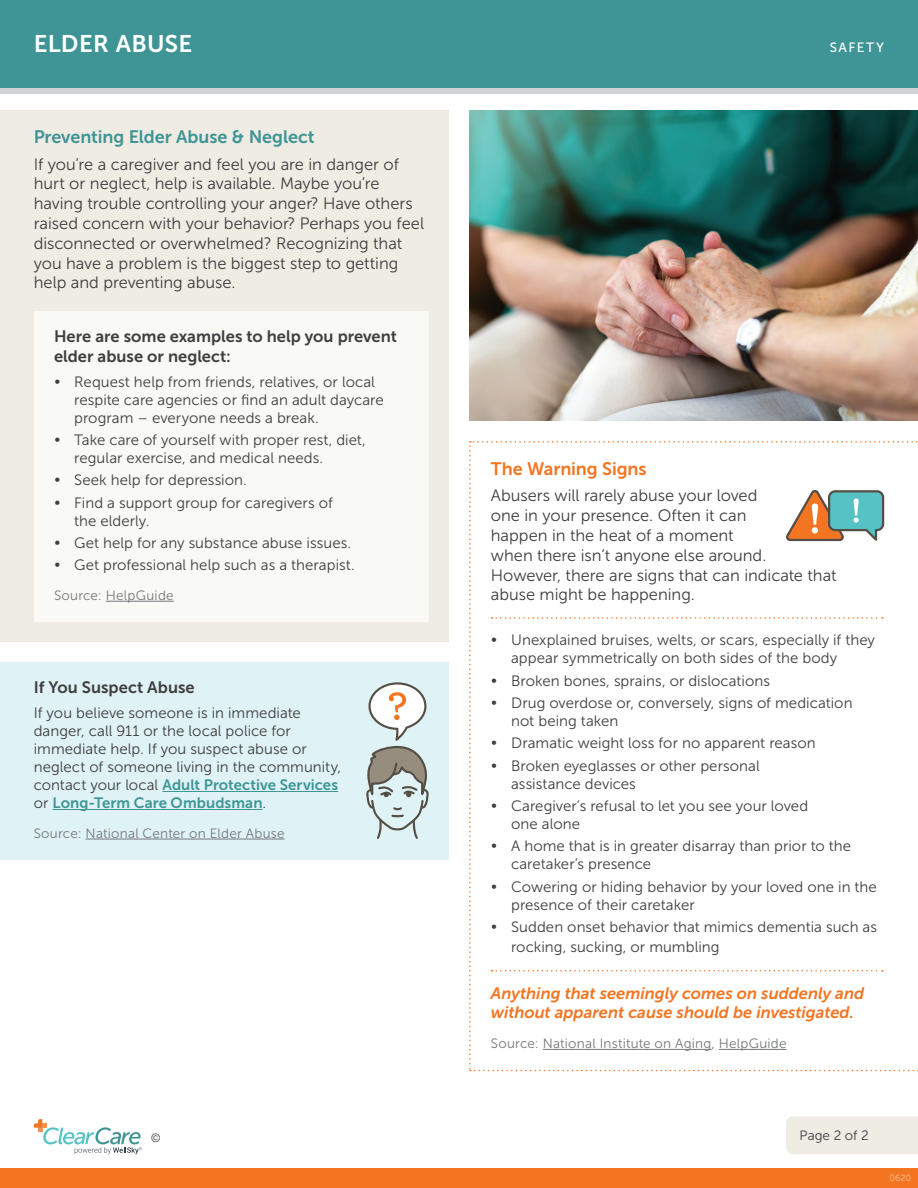
<style>
.page{position:relative;width:918px;height:1188px;background:#fff}
.page>*{position:absolute;margin:0;border:0;box-sizing:border-box;transform-origin:0 0}
.t1{font:24px "Museo Sans 700";letter-spacing:.01em;color:#fff}
.t2{font:18px "Museo Sans 700";letter-spacing:-.005em;color:#3f9595}
.t3{font:18px "Museo Sans 700";letter-spacing:-.005em;color:#f47521}
.t4{font:16.5px/19.8px "Museo Sans 300";color:#3e3e3f}
.t5{font:italic 16.5px/19.8px "Museo Sans 700";color:#f47521}
.t6{font:16.5px/19.8px "Museo Sans 700";color:#3e3e3f}
.t7{font:15px/18px "Museo Sans 300";letter-spacing:.005em;color:#3e3e3f}
.t8{font:13.5px "Museo Sans 300";letter-spacing:.02em;color:#76787b}
.t9{font:13.5px "Museo Sans 300";color:#3e3e3f}
.t10{font:13.5px "Museo Sans 500";letter-spacing:.11em;color:#fff}
.t11{font:12px "Museo Sans 300";color:#3e3e3f}
.t12{font:9px "Museo Sans 300";color:#fbc398}
.s1{font-family:"Museo Sans 700";color:#3f9595}
</style>
<div class="page">
<div style="left:786px;top:1116px;width:132px;height:38px;background:#efece4"></div>
<div style="left:0;top:1168px;width:918px;height:20px;background:#f47521"></div>
<svg style="left:34px;top:1119px;width:108px;height:35px"></svg>
<div style="left:0;top:111px;width:449px;height:531px;background:#efece4"></div>
<div style="left:0;top:0;width:918px;height:94px;background:linear-gradient(to right,#d1d2d4,#d1d2d4)"></div>
<div style="left:0;top:0;width:918px;height:87px;background:#3f9595"></div>
<img style="left:469px;top:111px;width:449px;height:310px">
<div style="left:34px;top:311px;width:395px;height:311px;background:#f9f9f6"></div>
<hr style="left:106px;top:601px;width:68px;height:1px;background:#76787b">
<div style="left:0;top:662px;width:449px;height:197px;background:#dff2f5"></div>
<hr style="left:162px;top:791px;width:176px;height:1px;background:#3f9595">
<hr style="left:53px;top:809px;width:210px;height:1px;background:#3f9595">
<hr style="left:86px;top:839px;width:199px;height:1px;background:#76787b">
<svg style="left:366px;top:682px;width:63px;height:157px"></svg>
<svg style="left:469px;top:441px;width:449px;height:630px"></svg>
<p class="t1" style="left:34px;top:30px;width:160px">ELDER ABUSE</p>
<p class="t10" style="left:830px;top:40px;width:56px">SAFETY</p>
<p class="t2" style="left:34px;top:127px;width:282px">Preventing Elder Abuse &amp; Neglect</p>
<p class="t4" style="left:34px;top:154px;width:392px">If you’re a caregiver and feel you are in danger of hurt or neglect, help is available. Maybe you’re having trouble controlling your anger? Have others raised concern with your behavior? Perhaps you feel disconnected or overwhelmed? Recognizing that you have a problem is the biggest step to getting help and preventing abuse.</p>
<p class="t6" style="left:54px;top:326px;width:345px">Here are some examples to help you prevent elder abuse or neglect:</p>
<p class="t7" style="left:74px;top:373px;width:311px;text-indent:-20px">• Request help from friends, relatives, or local respite care agencies or find an adult daycare program – everyone needs a break.</p>
<p class="t7" style="left:74px;top:431px;width:293px;text-indent:-20px">• Take care of yourself with proper rest, diet, regular exercise, and medical needs.</p>
<p class="t7" style="left:54px;top:471px;width:194px">• Seek help for depression.</p>
<p class="t7" style="left:74px;top:493px;width:260px;text-indent:-20px">• Find a support group for caregivers of the elderly.</p>
<p class="t7" style="left:54px;top:534px;width:299px">• Get help for any substance abuse issues.</p>
<p class="t7" style="left:54px;top:556px;width:302px">• Get professional help such as a therapist.</p>
<p class="t8" style="left:54px;top:588px;width:121px">Source: HelpGuide</p>
<p class="t6" style="left:34px;top:678px;width:162px">If You Suspect Abuse</p>
<p class="t7" style="left:34px;top:704px;width:309px">If you believe someone is in immediate danger, call 911 or the local police for immediate help. If you suspect abuse or neglect of someone living in the community, contact your local <span class="s1">Adult Protective Services </span>or <span class="s1">Long-Term Care Ombudsman</span>.</p>
<p class="t8" style="left:34px;top:826px;width:252px">Source: National Center on Elder Abuse</p>
<p class="t3" style="left:491px;top:459px;width:157px">The Warning Signs</p>
<p class="t4" style="left:491px;top:486px;width:347px">Abusers will rarely abuse your loved<br>one in your presence. Often it can<br>happen in the heat of a moment<br>when there isn’t anyone else around.<br>However, there are signs that can indicate that abuse might be happening.</p>
<p class="t7" style="left:511px;top:631px;width:366px;text-indent:-20px">• Unexplained bruises, welts, or scars, especially if they appear symmetrically on both sides of the body</p>
<p class="t7" style="left:491px;top:672px;width:281px">• Broken bones, sprains, or dislocations</p>
<p class="t7" style="left:511px;top:694px;width:343px;text-indent:-20px">• Drug overdose or, conversely, signs of medication not being taken</p>
<p class="t7" style="left:491px;top:734px;width:326px">• Dramatic weight loss for no apparent reason</p>
<p class="t7" style="left:511px;top:757px;width:250px;text-indent:-20px">• Broken eyeglasses or other personal assistance devices</p>
<p class="t7" style="left:511px;top:797px;width:299px;text-indent:-20px">• Caregiver’s refusal to let you see your loved one alone</p>
<p class="t7" style="left:511px;top:837px;width:341px;text-indent:-20px">• A home that is in greater disarray than prior to the caretaker’s presence</p>
<p class="t7" style="left:511px;top:878px;width:367px;text-indent:-20px">• Cowering or hiding behavior by your loved one in the presence of their caretaker</p>
<p class="t7" style="left:511px;top:917px;width:367px;line-height:19.8px;text-indent:-20px">• Sudden onset behavior that mimics dementia such as rocking, sucking, or mumbling</p>
<p class="t5" style="left:491px;top:983px;width:375px">Anything that seemingly comes on suddenly and without apparent cause should be investigated.</p>
<p class="t8" style="left:491px;top:1036px;width:297px">Source: National Institute on Aging, HelpGuide</p>
<p class="t11" style="left:151px;top:1132px;width:11px">©</p>
<p class="t9" style="left:800px;top:1128px;width:71px">Page 2 of 2</p>
<p class="t12" style="left:889px;top:1173px;width:23px">0620</p>
</div>
